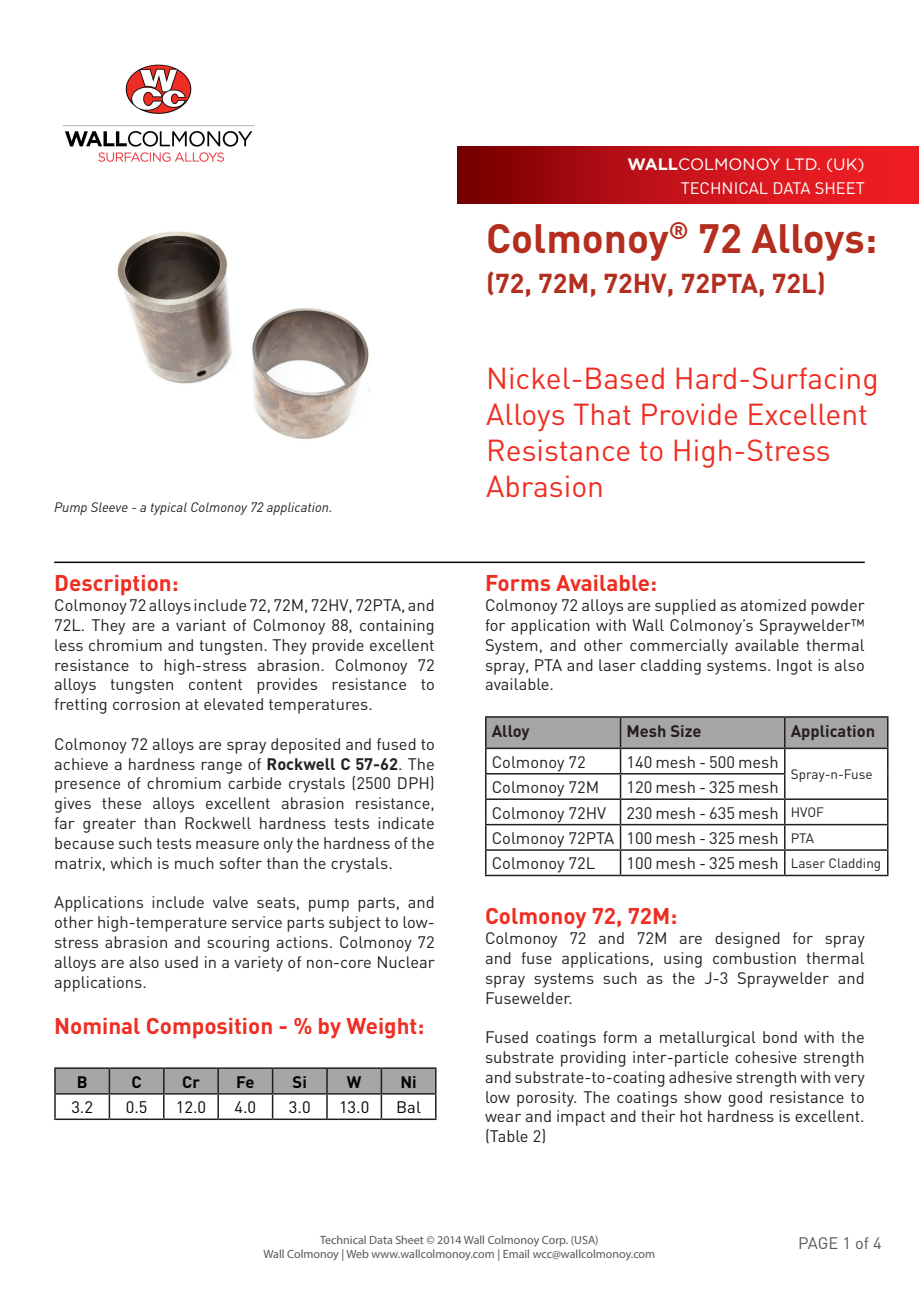
<style>
.page{position:relative;width:919px;height:1289px;background:#fff}
.page>*{position:absolute;margin:0;border:0;box-sizing:border-box;transform-origin:0 0}
.Heading{font:700 40.5px "DIN";color:#b32e1e}
.Pageintro{font:30px/36px "DIN";color:#ee2e22}
.Heading-2{font:700 27px "DIN";color:#b32e1e}
.SubHeading{font:700 22.5px "DIN";color:#ee2e22}
.Main_Body{font:16.5px/19.8px "DIN";color:#231f20;text-align:justify}
.t1{font:16.5px/24px "DIN";color:#fff;text-align:right}
.Main_Body-2{font:700 16.5px "DIN";color:#231f20}
.Pageintro-2{font:16.5px "DIN";color:#040503}
.Pageintro-3{font:700 16.5px "DIN";color:#040503}
.Main_Body-3{font:16.5px "DIN";letter-spacing:-.005em;color:#57585a}
.Main_Body-4{font:italic 13.5px "DIN";color:#231f20}
.Main_Body-5{font:13.5px "DIN";color:#231f20}
.t2{font:12px "Myriad Pro";color:#57585a}
.s1{font-family:"Gotham";font-weight:700}
.s2{font-family:"Gotham"}
.s3{font-weight:700}
</style>
<div class="page">
<hr style="left:485px;top:716px;width:135px;height:1px;background:#231f20">
<hr style="left:620px;top:716px;width:164px;height:1px;background:#231f20">
<hr style="left:784px;top:716px;width:104px;height:1px;background:#231f20">
<hr style="left:886px;top:717px;width:2px;height:30px;background:#231f20">
<hr style="left:784px;top:747px;width:104px;height:2px;background:#231f20">
<hr style="left:886px;top:749px;width:2px;height:24px;background:#231f20">
<hr style="left:886px;top:773px;width:2px;height:25px;background:#231f20">
<hr style="left:784px;top:798px;width:104px;height:2px;background:#231f20">
<hr style="left:886px;top:800px;width:2px;height:23px;background:#231f20">
<hr style="left:784px;top:823px;width:104px;height:2px;background:#231f20">
<hr style="left:886px;top:825px;width:2px;height:24px;background:#231f20">
<hr style="left:485px;top:874px;width:135px;height:2px;background:#231f20">
<hr style="left:620px;top:874px;width:164px;height:2px;background:#231f20">
<hr style="left:784px;top:849px;width:104px;height:1px;background:#231f20">
<svg style="left:485px;top:717px;width:402px;height:157px"></svg>
<hr style="left:886px;top:850px;width:2px;height:24px;background:#231f20">
<hr style="left:784px;top:874px;width:104px;height:2px;background:#231f20">
<hr style="left:54px;top:1067px;width:55px;height:1px;background:#231f20">
<hr style="left:54px;top:1068px;width:2px;height:25px;background:#231f20">
<hr style="left:109px;top:1067px;width:55px;height:1px;background:#231f20">
<hr style="left:164px;top:1067px;width:54px;height:1px;background:#231f20">
<hr style="left:218px;top:1067px;width:54px;height:1px;background:#231f20">
<hr style="left:272px;top:1067px;width:55px;height:1px;background:#231f20">
<hr style="left:327px;top:1067px;width:54px;height:1px;background:#231f20">
<hr style="left:381px;top:1067px;width:55px;height:1px;background:#231f20">
<hr style="left:54px;top:1093px;width:55px;height:1px;background:#231f20">
<hr style="left:54px;top:1094px;width:2px;height:24px;background:#231f20">
<svg style="left:55px;top:1068px;width:381px;height:50px"></svg>
<hr style="left:54px;top:1118px;width:55px;height:1px;background:#231f20">
<hr style="left:109px;top:1118px;width:55px;height:1px;background:#231f20">
<hr style="left:164px;top:1118px;width:54px;height:1px;background:#231f20">
<hr style="left:218px;top:1118px;width:54px;height:1px;background:#231f20">
<hr style="left:272px;top:1118px;width:55px;height:1px;background:#231f20">
<hr style="left:327px;top:1118px;width:54px;height:1px;background:#231f20">
<hr style="left:381px;top:1118px;width:55px;height:1px;background:#231f20">
<hr style="left:54px;top:561px;width:810px;height:2px;background:#040503">
<svg style="left:457px;top:147px;width:461px;height:56px;background:#bf1116"></svg>
<img style="left:63px;top:64px;width:192px;height:98px">
<img style="left:117px;top:231px;width:253px;height:208px">
<p class="t1" style="left:627px;top:152px;width:238px"><span class="s1">WALL</span><span class="s2">COLMONOY LTD. (UK)<br></span>TECHNICAL DATA SHEET</p>
<p class="Heading" style="left:486px;top:211px;width:392px">Colmonoy<sup>®</sup> 72 Alloys:</p>
<p class="Heading-2" style="left:486px;top:266px;width:341px">(72, 72M, 72HV, 72PTA, 72L)</p>
<p class="Main_Body-4" style="left:54px;top:499px;width:280px">Pump Sleeve - a typical Colmonoy 72 application.</p>
<p class="SubHeading" style="left:54px;top:568px;width:126px">Description:</p>
<p class="Main_Body" style="left:54px;top:595px;width:382px">Colmonoy 72 alloys include 72, 72M, 72HV, 72PTA, and 72L. They are a variant of Colmonoy 88, containing less chromium and tungsten. They provide excellent resistance to high-stress abrasion. Colmonoy 72 alloys tungsten content provides resistance to fretting corrosion at elevated temperatures.</p>
<p class="Main_Body" style="left:54px;top:733px;width:382px">Colmonoy 72 alloys are spray deposited and fused to achieve a hardness range of <span class="s3">Rockwell C 57-62</span>. The presence of chromium carbide crystals (2500 DPH) gives these alloys excellent abrasion resistance, far greater than Rockwell hardness tests indicate because such tests measure only the hardness of the matrix, which is much softer than the crystals.</p>
<p class="Main_Body" style="left:54px;top:892px;width:382px">Applications include valve seats, pump parts, and other high-temperature service parts subject to low&shy;stress abrasion and scouring actions. Colmonoy 72 alloys are also used in a variety of non-core Nuclear applications.</p>
<p class="SubHeading" style="left:54px;top:1011px;width:371px">Nominal Composition - % by Weight:</p>
<p class="Pageintro-3" style="left:77px;top:1071px;width:12px">B</p>
<p class="Pageintro-3" style="left:131px;top:1071px;width:12px">C</p>
<p class="Pageintro-3" style="left:182px;top:1071px;width:19px">Cr</p>
<p class="Pageintro-3" style="left:236px;top:1071px;width:20px">Fe</p>
<p class="Pageintro-3" style="left:292px;top:1071px;width:16px">Si</p>
<p class="Pageintro-3" style="left:347px;top:1071px;width:16px">W</p>
<p class="Pageintro-3" style="left:400px;top:1071px;width:18px">Ni</p>
<p class="Pageintro-2" style="left:71px;top:1096px;width:23px">3.2</p>
<p class="Pageintro-2" style="left:126px;top:1096px;width:23px">0.5</p>
<p class="Pageintro-2" style="left:176px;top:1096px;width:32px">12.0</p>
<p class="Pageintro-2" style="left:234px;top:1096px;width:23px">4.0</p>
<p class="Pageintro-2" style="left:289px;top:1096px;width:23px">3.0</p>
<p class="Pageintro-2" style="left:339px;top:1096px;width:32px">13.0</p>
<p class="Pageintro-2" style="left:396px;top:1096px;width:26px">Bal</p>
<p class="Pageintro" style="left:486px;top:359px;width:394px">Nickel-Based Hard-Surfacing<br>Alloys That Provide Excellent<br>Resistance to High-Stress<br>Abrasion</p>
<p class="SubHeading" style="left:485px;top:568px;width:174px">Forms Available:</p>
<p class="Main_Body" style="left:485px;top:595px;width:381px">Colmonoy 72 alloys are supplied as atomized powder for application with Wall Colmonoy’s Spraywelder™ System, and other commercially available thermal spray, PTA and laser cladding systems. Ingot is also available.</p>
<p class="Main_Body-2" style="left:491px;top:720px;width:39px">Alloy</p>
<p class="Main_Body-2" style="left:626px;top:720px;width:77px">Mesh Size</p>
<p class="Main_Body-2" style="left:790px;top:720px;width:86px">Application</p>
<p class="Main_Body" style="left:491px;top:751px;width:95px">Colmonoy 72</p>
<p class="Main_Body" style="left:626px;top:751px;width:154px">140 mesh - 500 mesh</p>
<p class="Main_Body-5" style="left:790px;top:766px;width:83px">Spray-n-Fuse</p>
<p class="Main_Body" style="left:491px;top:777px;width:109px">Colmonoy 72M</p>
<p class="Main_Body" style="left:626px;top:777px;width:154px">120 mesh - 325 mesh</p>
<p class="Main_Body" style="left:491px;top:802px;width:116px">Colmonoy 72HV</p>
<p class="Main_Body" style="left:626px;top:802px;width:154px">230 mesh - 635 mesh</p>
<p class="Main_Body-5" style="left:790px;top:804px;width:35px">HVOF</p>
<p class="Main_Body" style="left:491px;top:827px;width:124px">Colmonoy 72PTA</p>
<p class="Main_Body" style="left:626px;top:827px;width:154px">100 mesh - 325 mesh</p>
<p class="Main_Body-5" style="left:790px;top:829px;width:25px">PTA</p>
<p class="Main_Body" style="left:491px;top:853px;width:105px">Colmonoy 72L</p>
<p class="Main_Body" style="left:626px;top:853px;width:154px">100 mesh - 325 mesh</p>
<p class="Main_Body-5" style="left:790px;top:855px;width:92px">Laser Cladding</p>
<p class="SubHeading" style="left:485px;top:901px;width:194px">Colmonoy 72, 72M:</p>
<p class="Main_Body" style="left:485px;top:927px;width:381px">Colmonoy 72 and 72M are designed for spray and fuse applications, using combustion thermal spray systems such as the J-3 Spraywelder and Fusewelder.</p>
<p class="Main_Body" style="left:485px;top:1026px;width:381px">Fused coatings form a metallurgical bond with the substrate providing inter-particle cohesive strength and substrate-to-coating adhesive strength with very low porosity. The coatings show good resistance to wear and impact and their hot hardness is excellent. (Table 2)</p>
<p class="t2" style="left:320px;top:1232px;width:280px">Technical Data Sheet © 2014 Wall Colmonoy Corp. (USA)</p>
<p class="t2" style="left:263px;top:1246px;width:393px">Wall Colmonoy | Web www.wallcolmonoy.com | Email wcc@wallcolmonoy.com</p>
<p class="Main_Body-3" style="left:798px;top:1233px;width:85px">PAGE 1 of 4</p>
</div>
